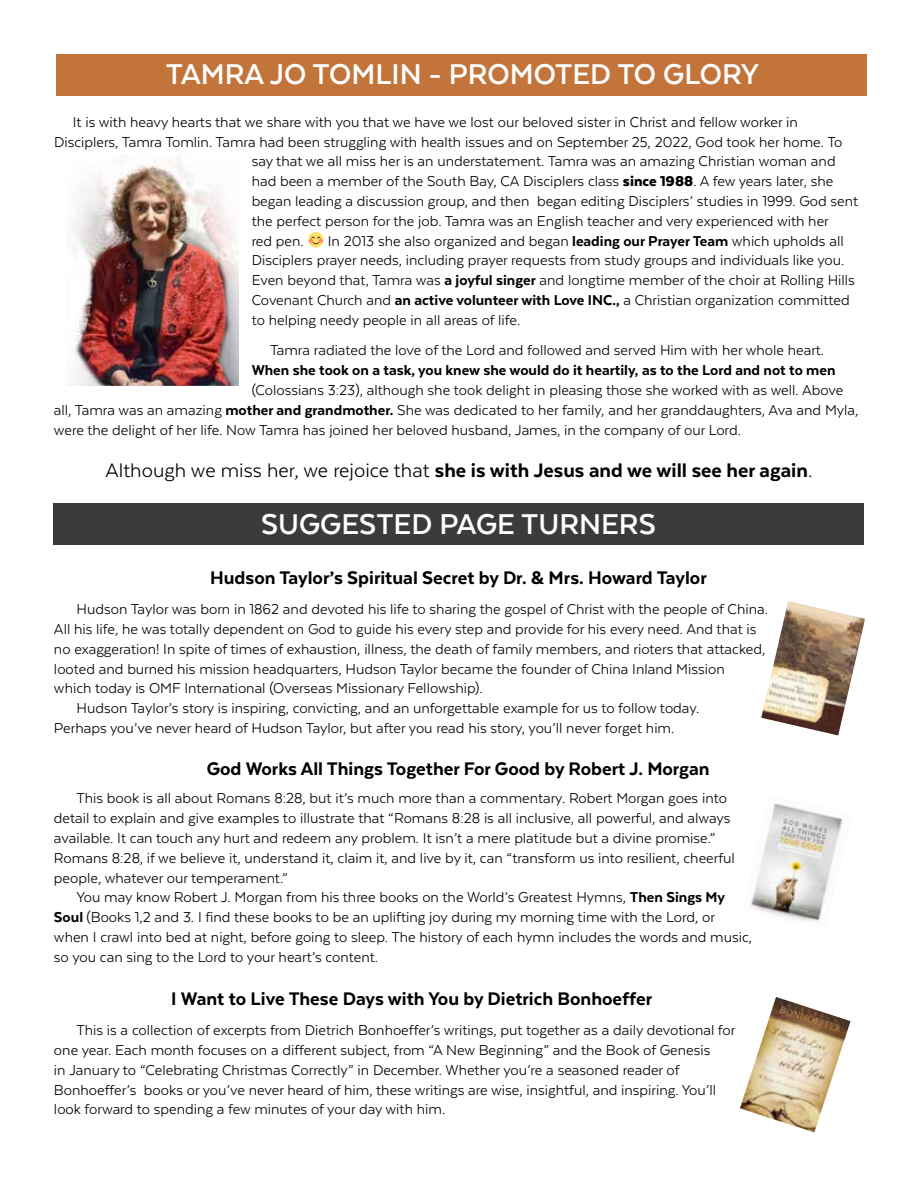
<style>
.page{position:relative;width:918px;height:1188px;background:#fff}
.page>*{position:absolute;margin:0;border:0;box-sizing:border-box;transform-origin:0 0}
.t1{font:700 33px "Texta";color:#fff}
.t2{font:800 22.5px "Texta";color:#000}
.t3{font:800 21px "Texta";color:#000}
.t4{font:16.5px/19.8px "Texta";color:#000}
.t5{font:800 16.5px "Texta";color:#000}
.s1{font-weight:900}
.s2{font-weight:800}
.s3{font-weight:400}
</style>
<div class="page">
<div style="left:57px;top:54px;width:810px;height:41px;background:#c2743b"></div>
<div style="left:54px;top:503px;width:810px;height:42px;background:#3b3a3c"></div>
<img style="left:761px;top:601px;width:104px;height:134px">
<img style="left:740px;top:997px;width:111px;height:135px">
<img style="left:751px;top:803px;width:92px;height:119px">
<img style="left:73px;top:156px;width:165px;height:229px">
<h1 class="t1" style="left:166px;top:58px;width:594px">TAMRA JO TOMLIN - PROMOTED TO GLORY</h1>
<p class="t4" style="left:73px;top:112px;width:726px">It is with heavy hearts that we share with you that we have we lost our beloved sister in Christ and fellow worker in</p>
<p class="t4" style="left:54px;top:132px;width:790px">Disciplers, Tamra Tomlin. Tamra had been struggling with health issues and on September 25, 2022, God took her home. To</p>
<p class="t4" style="left:252px;top:151px;width:586px">say that we all miss her is an understatement. Tamra was an amazing Christian woman and</p>
<p class="t4" style="left:252px;top:171px;width:583px">had been a member of the South Bay, CA Disciplers class <span class="s1">since 1988</span>. A few years later, she</p>
<p class="t4" style="left:252px;top:191px;width:608px">began leading a discussion group, and then began editing Disciplers’ studies in 1999. God sent</p>
<p class="t4" style="left:252px;top:211px;width:579px">the perfect person for the job. Tamra was an English teacher and very experienced with her</p>
<p class="t4" style="left:252px;top:231px;width:54px">red pen.</p>
<p class="t4" style="left:252px;top:231px;width:605px;text-indent:76px">In 2013 she also organized and began <span class="s2">leading our Prayer Team</span> which upholds all Disciplers prayer needs, including prayer requests from study groups and individuals like you.<br>Even beyond that, Tamra was <span class="s2">a joyful singer</span> and longtime member of the choir at Rolling Hills Covenant Church and <span class="s2">an active volunteer with Love INC.,</span> a Christian organization committed to helping needy people in all areas of life.</p>
<p class="t4" style="left:270px;top:340px;width:556px">Tamra radiated the love of the Lord and followed and served Him with her whole heart.</p>
<p class="t5" style="left:252px;top:362px;width:585px">When she took on a task, you knew she would do it heartily, as to the Lord and not to men</p>
<p class="t4" style="left:54px;top:380px;width:806px;text-indent:198px">(Colossians 3:23), although she took delight in pleasing those she worked with as well. Above all, Tamra was an amazing <span class="s2">mother and grandmother.</span> She was dedicated to her family, and her granddaughters, Ava and Myla, were the delight of her life. Now Tamra has joined her beloved husband, James, in the company of our Lord.</p>
<h2 class="t2" style="left:106px;top:459px;width:708px"><span class="s3">Although we miss her, we rejoice that</span> she is with Jesus and we will see her again<span class="s3">.</span></h2>
<h1 class="t1" style="left:261px;top:507px;width:396px">SUGGESTED PAGE TURNERS</h1>
<p class="t3" style="left:210px;top:566px;width:498px">Hudson Taylor’s Spiritual Secret by Dr. &amp; Mrs. Howard Taylor</p>
<p class="t4" style="left:76px;top:599px;width:693px">Hudson Taylor was born in 1862 and devoted his life to sharing the gospel of Christ with the people of China.</p>
<p class="t4" style="left:54px;top:619px;width:704px">All his life, he was totally dependent on God to guide his every step and provide for his every need. And that is</p>
<p class="t4" style="left:54px;top:639px;width:713px">no exaggeration! In spite of times of exhaustion, illness, the death of family members, and rioters that attacked,</p>
<p class="t4" style="left:54px;top:659px;width:672px">looted and burned his mission headquarters, Hudson Taylor became the founder of China Inland Mission</p>
<p class="t4" style="left:54px;top:678px;width:430px">which today is OMF International (Overseas Missionary Fellowship).</p>
<p class="t4" style="left:76px;top:698px;width:624px">Hudson Taylor’s story is inspiring, convicting, and an unforgettable example for us to follow today.</p>
<p class="t4" style="left:54px;top:718px;width:622px">Perhaps you’ve never heard of Hudson Taylor, but after you read his story, you’ll never forget him.</p>
<p class="t3" style="left:207px;top:757px;width:505px">God Works All Things Together For Good by Robert J. Morgan</p>
<p class="t4" style="left:54px;top:788px;width:682px;text-indent:23px">This book is all about Romans 8:28, but it’s much more than a commentary. Robert Morgan goes into detail to explain and give examples to illustrate that “Romans 8:28 is all inclusive, all powerful, and always available. It can touch any hurt and redeem any problem. It isn’t a mere platitude but a divine promise.” Romans 8:28, if we believe it, understand it, claim it, and live by it, can “transform us into resilient, cheerful people, whatever our temperament.”</p>
<p class="t4" style="left:54px;top:887px;width:700px;text-indent:23px">You may know Robert J. Morgan from his three books on the World’s Greatest Hymns, <span class="s2">Then Sings My Soul</span> (Books 1,2 and 3. I find these books to be an uplifting joy during my morning time with the Lord, or when I crawl into bed at night, before going to sleep. The history of each hymn includes the words and music, so you can sing to the Lord to your heart’s content.</p>
<p class="t3" style="left:171px;top:987px;width:482px">I Want to Live These Days with You by Dietrich Bonhoeffer</p>
<p class="t4" style="left:54px;top:1020px;width:683px;text-indent:23px">This is a collection of excerpts from Dietrich Bonhoeffer’s writings, put together as a daily devotional for one year. Each month focuses on a different subject, from “A New Beginning” and the Book of Genesis<br>in January to “Celebrating Christmas Correctly” in December. Whether you’re a seasoned reader of Bonhoeffer’s books or you’ve never heard of him, these writings are wise, insightful, and inspiring. You’ll look forward to spending a few minutes of your day with him.</p>
</div>
